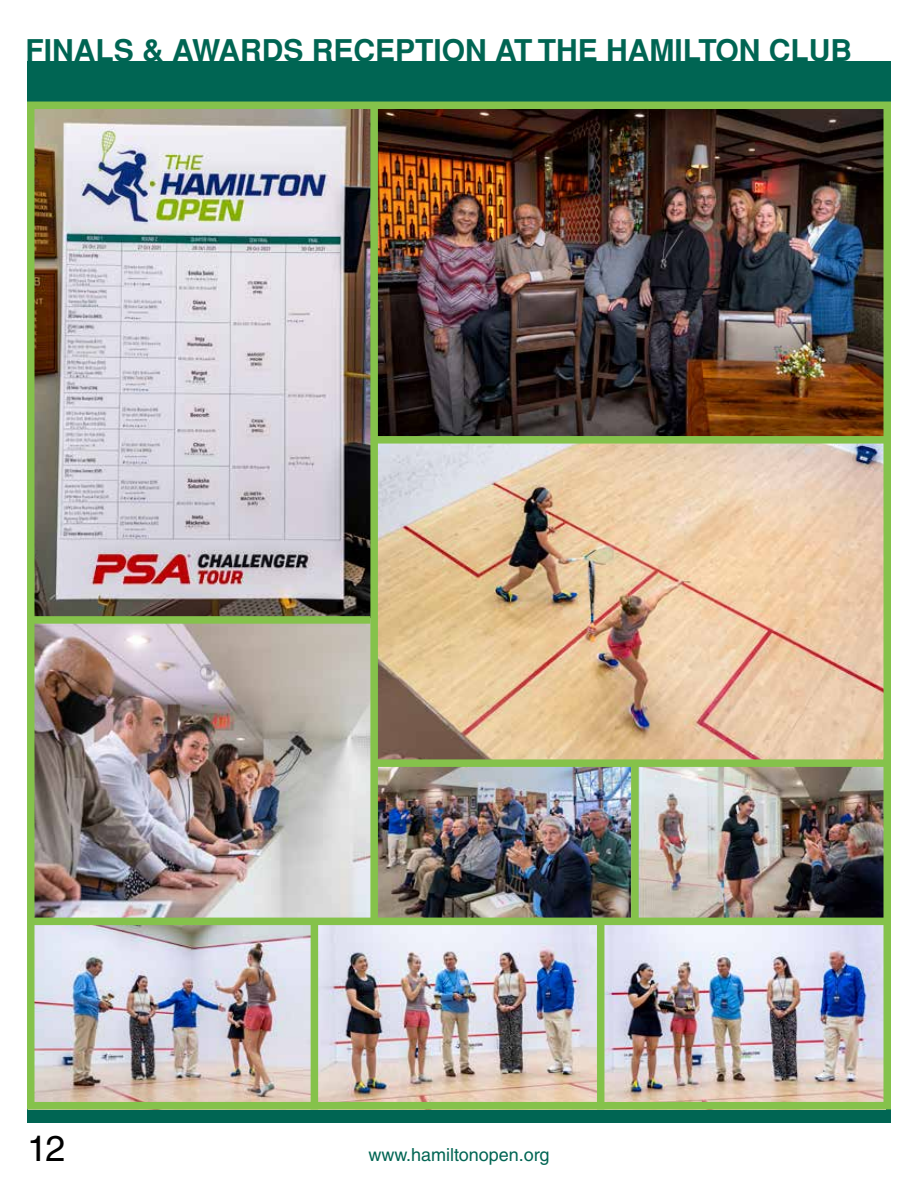
<style>
.page{position:relative;width:918px;height:1188px;background:#fff}
.page>*{position:absolute;margin:0;border:0;box-sizing:border-box;transform-origin:0 0}
.t1{font:36px "Helvetica LT Std";color:#000}
.t2{font:700 30px "Helvetica";color:#006553}
.t3{font:18px "Helvetica LT Std";color:#006553}
</style>
<div class="page">
<div style="left:27px;top:61px;width:864px;height:41px;background:#006553"></div>
<div style="left:27px;top:1109px;width:864px;height:14px;background:#006553"></div>
<img style="left:36px;top:111px;width:334px;height:505px">
<img style="left:36px;top:624px;width:334px;height:294px">
<img style="left:378px;top:444px;width:504px;height:315px">
<img style="left:378px;top:767px;width:504px;height:151px">
<img style="left:36px;top:925px;width:846px;height:175px">
<img style="left:378px;top:111px;width:504px;height:325px">
<div style="left:27px;top:102px;width:864px;height:1007px;border:8px solid #85c24b"></div>
<div style="left:28px;top:918px;width:860px;height:7px;background:#85c24b"></div>
<div style="left:370px;top:105px;width:8px;height:817px;background:#85c24b"></div>
<div style="left:31px;top:616px;width:339px;height:8px;background:#85c24b"></div>
<div style="left:376px;top:436px;width:512px;height:8px;background:#85c24b"></div>
<div style="left:376px;top:759px;width:512px;height:8px;background:#85c24b"></div>
<div style="left:631px;top:760px;width:8px;height:161px;background:#85c24b"></div>
<div style="left:311px;top:919px;width:7px;height:190px;background:#85c24b"></div>
<div style="left:597px;top:919px;width:7px;height:190px;background:#85c24b"></div>
<p class="t2" style="left:26px;top:33px;width:828px">FINALS &amp; AWARDS RECEPTION AT THE HAMILTON CLUB</p>
<p class="t1" style="left:27px;top:1128px;width:40px">12</p>
<p class="t3" style="left:368px;top:1144px;width:183px">www.hamiltonopen.org</p>
</div>
